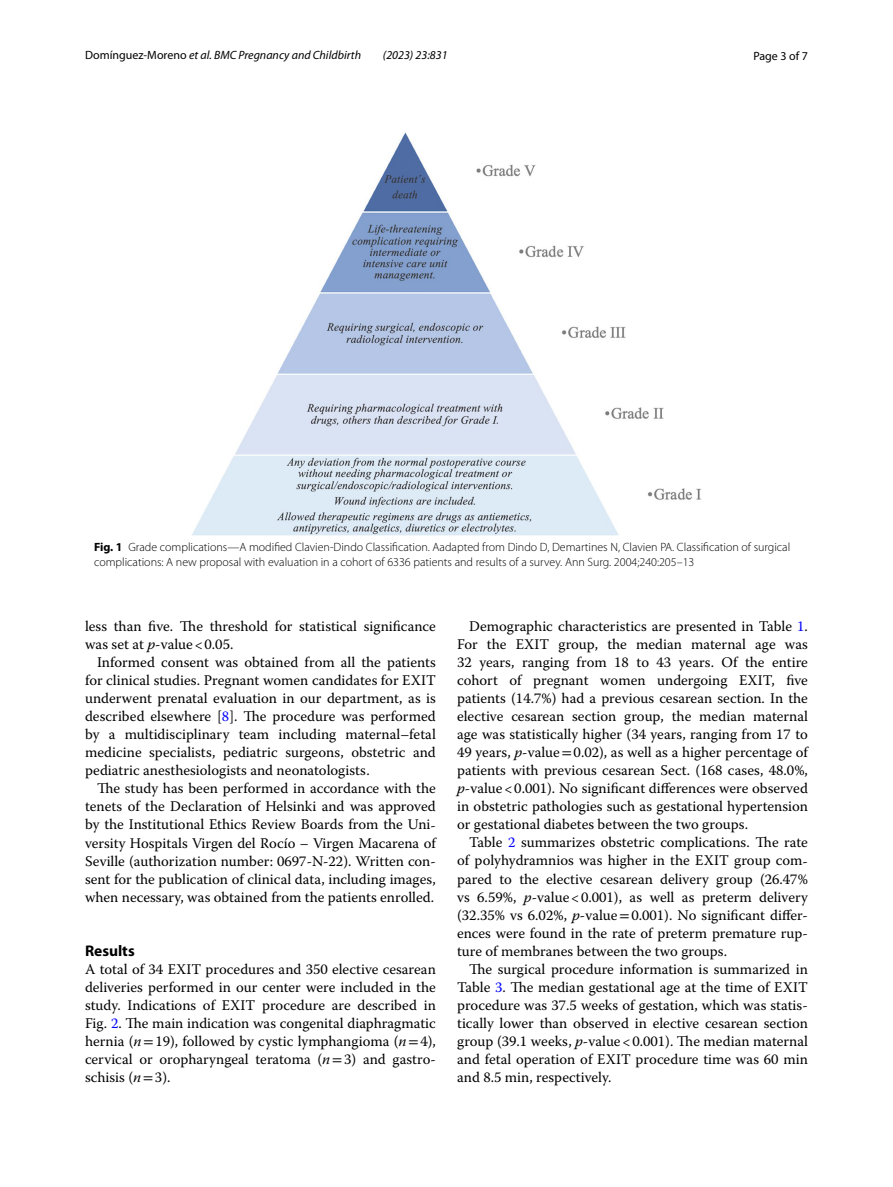
<style>
.page{position:relative;width:893px;height:1187px;background:#fff}
.page>*{position:absolute;margin:0;border:0;box-sizing:border-box;transform-origin:0 0}
.t1{font:700 15.45px "Myriad Pro";color:#000}
.t2{font:14.7px/18px "Warnock Pro";color:#000;text-align:justify}
.t3{font:300 12px/15px "Myriad Pro";color:#000}
.t4{font:italic 12px "Myriad Pro";color:#000}
.t5{font:12px "Myriad Pro";color:#000}
.s1{font-style:normal}
.s2{font-weight:700}
.s3{font-style:italic}
.s4{color:#00f}
.s5{font-family:"STIX"}
</style>
<div class="page">
<img style="left:192px;top:133px;width:509px;height:402px">
<p class="t4" style="left:85px;top:48px;width:278px"><span class="s1">Domínguez‑Moreno</span> et al. BMC Pregnancy and Childbirth</p>
<p class="t4" style="left:383px;top:48px;width:66px">(2023) 23:831</p>
<p class="t5" style="left:753px;top:48px;width:56px">Page 3 of 7</p>
<p class="t3" style="left:94px;top:539px;width:698px"><span class="s2">Fig. 1</span> Grade complications—A modified Clavien-Dindo Classification. Aadapted from Dindo D, Demartines N, Clavien PA. Classification of surgical complications: A new proposal with evaluation in a cohort of 6336 patients and results of a survey. Ann Surg. 2004;240:205–13</p>
<p class="t2" style="left:85px;top:617px;width:352px">less than five. The threshold for statistical significance was set at <span class="s3">p</span>-value&lt;0.05.</p>
<p class="t2" style="left:85px;top:653px;width:352px;text-indent:12px">Informed consent was obtained from all the patients for clinical studies. Pregnant women candidates for EXIT underwent prenatal evaluation in our department, as is described elsewhere [<span class="s4">8</span>]. The procedure was performed by a multidisciplinary team including maternal–fetal medicine specialists, pediatric surgeons, obstetric and pediatric anesthesiologists and neonatologists.</p>
<p class="t2" style="left:85px;top:779px;width:352px;text-indent:12px">The study has been performed in accordance with the tenets of the Declaration of Helsinki and was approved by the Institutional Ethics Review Boards from the Uni&shy;versity Hospitals Virgen del Rocío – Virgen Macarena of Seville (authorization number: 0697-N-22). Written con&shy;sent for the publication of clinical data, including images, when necessary, was obtained from the patients enrolled.</p>
<p class="t1" style="left:85px;top:941px;width:51px">Results</p>
<p class="t2" style="left:85px;top:960px;width:352px">A total of 34 EXIT procedures and 350 elective cesarean deliveries performed in our center were included in the study. Indications of EXIT procedure are described in Fig. <span class="s4">2</span>. The main indication was congenital diaphragmatic hernia (<span class="s3">n</span><span class="s5">=</span>19), followed by cystic lymphangioma (<span class="s3">n</span><span class="s5">=</span>4), cervical or oropharyngeal teratoma (<span class="s3">n</span><span class="s5">=</span>3) and gastro&shy;schisis (<span class="s3">n</span><span class="s5">=</span>3).</p>
<p class="t2" style="left:457px;top:617px;width:352px;text-indent:12px">Demographic characteristics are presented in Table <span class="s4">1</span>.<br>For the EXIT group, the median maternal age was 32 years, ranging from 18 to 43 years. Of the entire cohort of pregnant women undergoing EXIT, five patients (14.7%) had a previous cesarean section. In the elective cesarean section group, the median maternal age was statistically higher (34 years, ranging from 17 to 49 years, <span class="s3">p</span>-value<span class="s5">=</span>0.02), as well as a higher percentage of patients with previous cesarean Sect. (168 cases, 48.0%, <span class="s3">p</span>-value&lt;0.001). No significant differences were observed in obstetric pathologies such as gestational hypertension or gestational diabetes between the two groups.</p>
<p class="t2" style="left:457px;top:833px;width:352px;text-indent:12px">Table <span class="s4">2</span> summarizes obstetric complications. The rate of polyhydramnios was higher in the EXIT group com&shy;pared to the elective cesarean delivery group (26.47% vs 6.59%, <span class="s3">p</span>-value&lt;0.001), as well as preterm delivery (32.35% vs 6.02%, <span class="s3">p</span>-value<span class="s5">=</span>0.001). No significant differ&shy;ences were found in the rate of preterm premature rup&shy;ture of membranes between the two groups.</p>
<p class="t2" style="left:457px;top:959px;width:352px;text-indent:12px">The surgical procedure information is summarized in Table <span class="s4">3</span>. The median gestational age at the time of EXIT procedure was 37.5 weeks of gestation, which was statis&shy;tically lower than observed in elective cesarean section group (39.1 weeks, <span class="s3">p</span>-value&lt;0.001). The median maternal and fetal operation of EXIT procedure time was 60 min and 8.5 min, respectively.</p>
</div>
